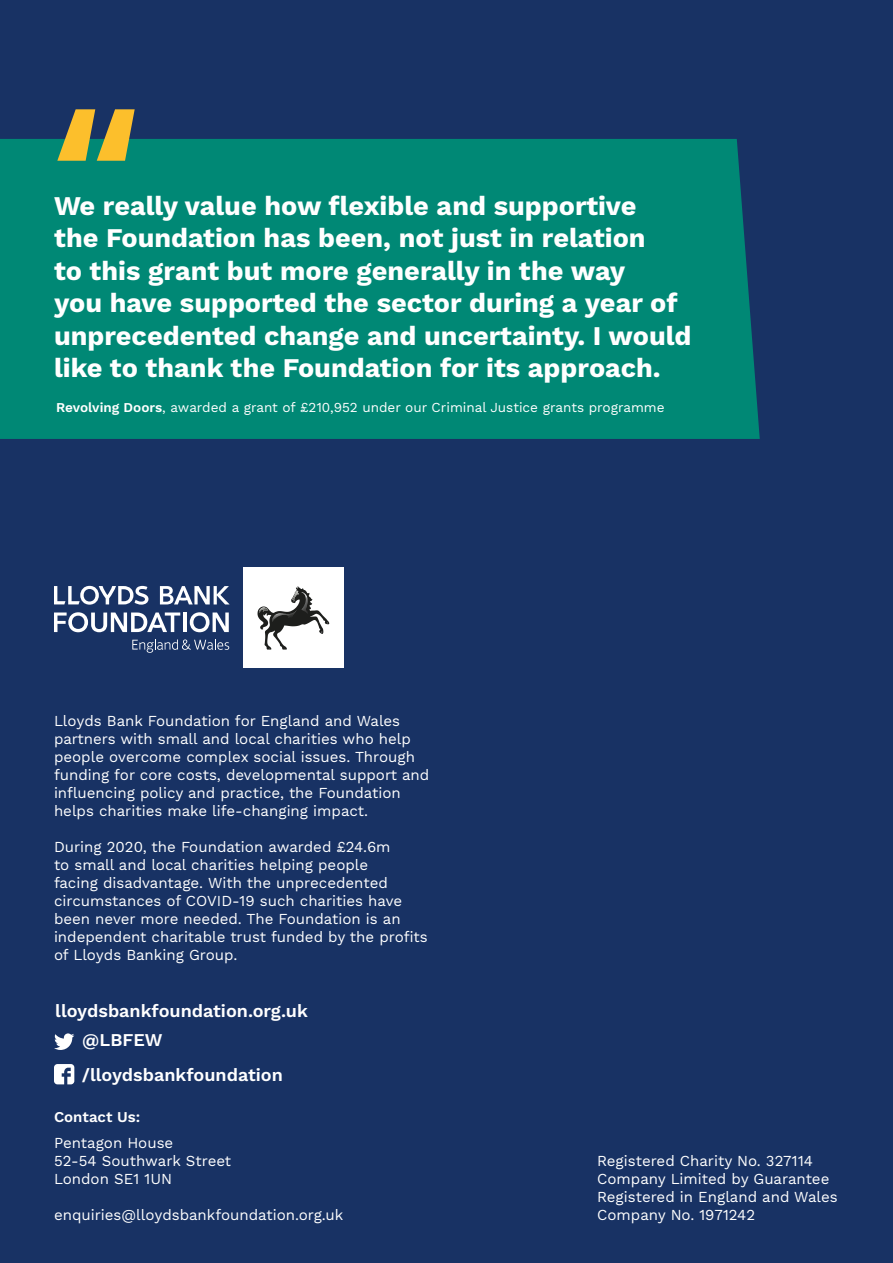
<style>
.page{position:relative;width:893px;height:1263px;background:#183264}
.page>*{position:absolute;margin:0;border:0;box-sizing:border-box;transform-origin:0 0}
.t1{font:800 155.7px "Cerebri Sans";color:#fcbf2c}
.t2{font:700 27px/32.4px "Work Sans";color:#fff}
.t3{font:600 18px "Work Sans";color:#fff}
.t4{font:15px/18px "Work Sans";color:#fff}
.t5{font:600 15px "Work Sans";color:#fff}
.t6{font:13.5px "Work Sans";color:#fff}
.s1{font-weight:600}
</style>
<div class="page">
<svg style="left:160px;top:586px;width:69px;height:18px"></svg>
<svg style="left:54px;top:586px;width:94px;height:19px"></svg>
<hr style="left:183px;top:612px;width:4px;height:20px;background:#fff">
<svg style="left:190px;top:612px;width:39px;height:20px"></svg>
<svg style="left:54px;top:612px;width:126px;height:20px"></svg>
<svg style="left:132px;top:639px;width:97px;height:14px"></svg>
<div style="left:243px;top:567px;width:100px;height:101px;background:#fff"></div>
<img style="left:257px;top:586px;width:43px;height:43px">
<svg style="left:259px;top:591px;width:51px;height:32px"></svg>
<svg style="left:54px;top:1064px;width:20px;height:20px"></svg>
<svg style="left:54px;top:1033px;width:20px;height:17px"></svg>
<div style="left:0;top:139px;width:760px;height:300px;background:#008875"></div>
<h1 class="t1" style="left:54px;top:35px;width:89px">“</h1>
<p class="t2" style="left:54px;top:191px;width:639px">We really value how flexible and supportive<br>the Foundation has been, not just in relation<br>to this grant but more generally in the way<br>you have supported the sector during a year of unprecedented change and uncertainty. I would like to thank the Foundation for its approach.</p>
<p class="t6" style="left:56px;top:400px;width:610px"><span class="s1">Revolving Doors</span>, awarded a grant of £210,952 under our Criminal Justice grants programme</p>
<p class="t4" style="left:54px;top:712px;width:377px">Lloyds Bank Foundation for England and Wales partners with small and local charities who help people overcome complex social issues. Through funding for core costs, developmental support and influencing policy and practice, the Foundation helps charities make life-changing impact.</p>
<p class="t4" style="left:54px;top:838px;width:375px">During 2020, the Foundation awarded £24.6m<br>to small and local charities helping people<br>facing disadvantage. With the unprecedented circumstances of COVID-19 such charities have been never more needed. The Foundation is an independent charitable trust funded by the profits of Lloyds Banking Group.</p>
<p class="t3" style="left:55px;top:1000px;width:254px">lloydsbankfoundation.org.uk</p>
<p class="t3" style="left:82px;top:1030px;width:82px">@LBFEW</p>
<p class="t3" style="left:82px;top:1064px;width:202px">/lloydsbankfoundation</p>
<p class="t5" style="left:54px;top:1108px;width:88px">Contact Us:</p>
<p class="t4" style="left:54px;top:1135px;width:179px">Pentagon House<br>52-54 Southwark Street<br>London SE1 1UN</p>
<p class="t4" style="left:54px;top:1207px;width:291px">enquiries@lloydsbankfoundation.org.uk</p>
<p class="t4" style="left:597px;top:1153px;width:242px">Registered Charity No. 327114<br>Company Limited by Guarantee<br>Registered in England and Wales<br>Company No. 1971242</p>
</div>
